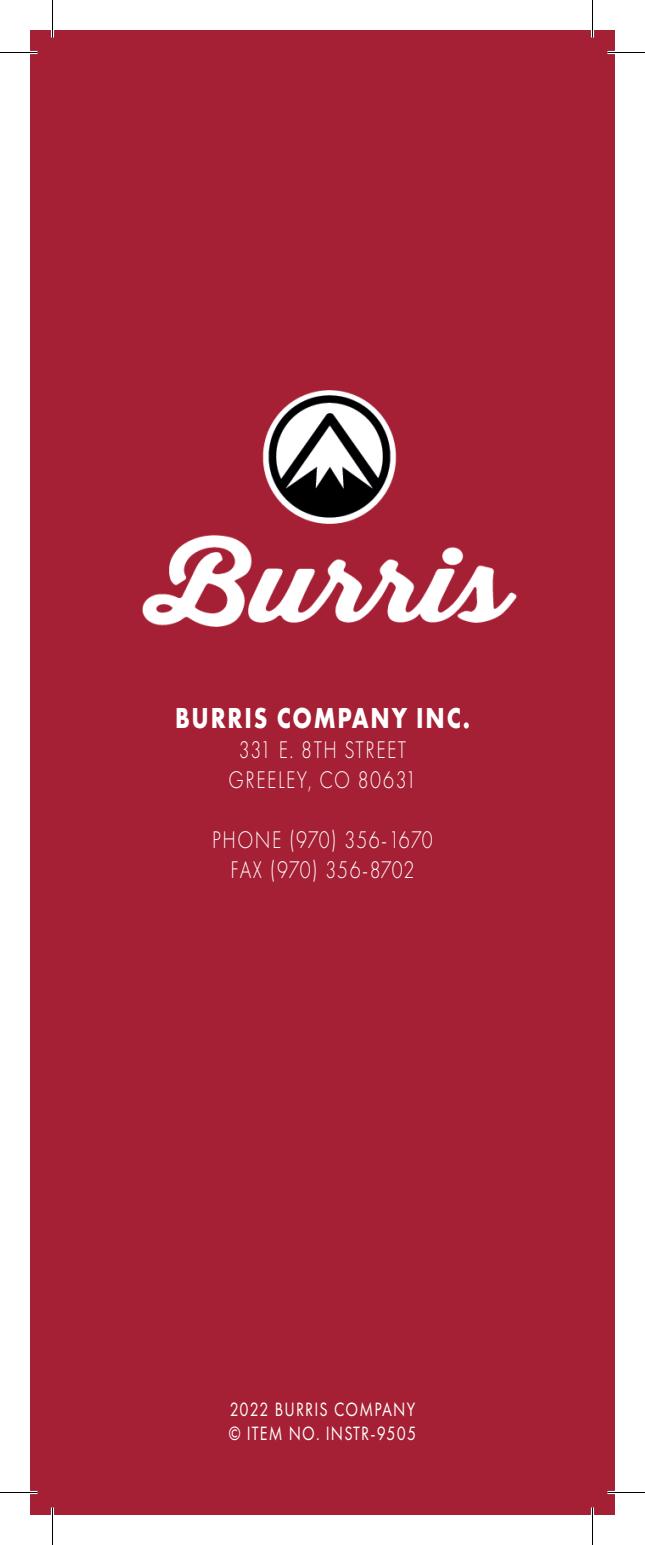
<style>
.page{position:relative;width:645px;height:1545px;background:#fff}
.page>*{position:absolute;margin:0;border:0;box-sizing:border-box;transform-origin:0 0}
.t1{font:700 30px "Futura PT";letter-spacing:.075em;color:#fff;scale:.8 1}
.t2{font:300 25px "Futura PT";letter-spacing:.075em;color:#fff;scale:.8 1}
.t3{font:300 25px "Futura PT";letter-spacing:.055em;color:#fff;scale:.8 1}
.t4{font:300 25px "Futura PT";letter-spacing:.04em;color:#fff;scale:.8 1}
.t5{font:20px "Futura PT";letter-spacing:.075em;color:#fff;scale:.8 1}
</style>
<div class="page">
<div style="left:30px;top:30px;width:585px;height:1485px;background:#a62035"></div>
<img style="left:142px;top:391px;width:375px;height:235px">
<hr style="left:0;top:51px;width:38px;height:3px;background:#fff">
<hr style="left:608px;top:51px;width:37px;height:3px;background:#fff">
<hr style="left:0;top:1491px;width:38px;height:3px;background:#fff">
<hr style="left:608px;top:1491px;width:37px;height:3px;background:#fff">
<hr style="left:51px;top:0;width:3px;height:38px;background:#fff">
<hr style="left:51px;top:1508px;width:3px;height:37px;background:#fff">
<hr style="left:591px;top:0;width:3px;height:38px;background:#fff">
<hr style="left:591px;top:1508px;width:3px;height:37px;background:#fff">
<hr style="left:0;top:52px;width:38px;height:1px;background:#000">
<hr style="left:608px;top:52px;width:37px;height:1px;background:#000">
<hr style="left:0;top:1492px;width:38px;height:1px;background:#000">
<hr style="left:608px;top:1492px;width:37px;height:1px;background:#000">
<hr style="left:52px;top:0;width:1px;height:38px;background:#000">
<hr style="left:52px;top:1508px;width:1px;height:37px;background:#000">
<hr style="left:592px;top:0;width:1px;height:38px;background:#000">
<hr style="left:592px;top:1508px;width:1px;height:37px;background:#000">
<p class="t1" style="left:175px;top:699px;width:370px">BURRIS COMPANY INC.</p>
<p class="t2" style="left:239px;top:735px;width:211px">331 E. 8TH STREET</p>
<p class="t2" style="left:229px;top:765px;width:236px">GREELEY, CO 80631</p>
<p class="t3" style="left:212px;top:825px;width:278px">PHONE (970) 356-1670</p>
<p class="t4" style="left:230px;top:855px;width:232px">FAX (970) 356-8702</p>
<p class="t5" style="left:230px;top:1398px;width:233px">2022 BURRIS COMPANY</p>
<p class="t5" style="left:229px;top:1422px;width:236px">© ITEM NO. INSTR-9505</p>
</div>
